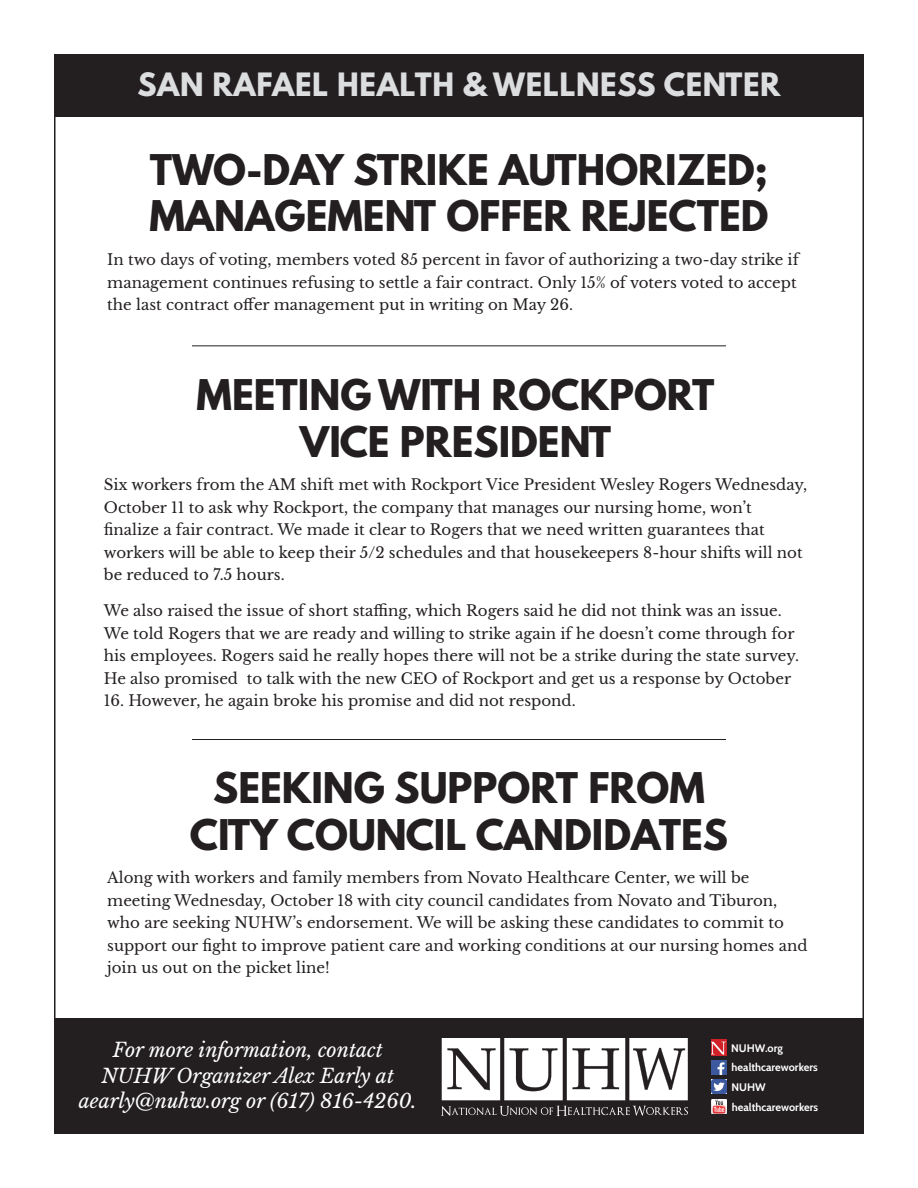
<style>
.page{position:relative;width:918px;height:1188px;background:#fff}
.page>*{position:absolute;margin:0;border:0;box-sizing:border-box;transform-origin:0 0}
.t1{font:700 37.5px/46.5px "League Spartan";color:#231f20;text-align:center}
.t2{font:700 28.5px "League Spartan";letter-spacing:.02em;color:#dcdddf}
.t3{font:italic 19.5px/25.5px "Libre Baskerville";color:#fff;text-align:center}
.t4{font:15px/22.5px "Libre Baskerville";color:#231f20}
.t5{font:700 10.95px "Cabin";color:#fff}
</style>
<div class="page">
<div style="left:54px;top:1018px;width:809px;height:115px;background:#231f20"></div>
<img style="left:442px;top:1038px;width:246px;height:77px">
<img style="left:711px;top:1040px;width:16px;height:15px">
<img style="left:711px;top:1060px;width:15px;height:15px">
<img style="left:711px;top:1080px;width:15px;height:14px">
<img style="left:711px;top:1100px;width:15px;height:14px">
<div style="left:54px;top:54px;width:810px;height:63px;background:#231f20"></div>
<hr style="left:192px;top:345px;width:534px;height:1px;background:#231f20">
<hr style="left:192px;top:739px;width:534px;height:1px;background:#231f20">
<p class="t2" style="left:137px;top:62px;width:645px">SAN RAFAEL HEALTH &amp; WELLNESS CENTER</p>
<p class="t1" style="left:149px;top:146px;width:621px;text-align:left">TWO-DAY STRIKE AUTHORIZED;<br>MANAGEMENT OFFER REJECTED</p>
<p class="t4" style="left:107px;top:248px;width:693px">In two days of voting, members voted 85 percent in favor of authorizing a two-day strike if management continues refusing to settle a fair contract. Only 15% of voters voted to accept the last contract offer management put in writing on May 26.</p>
<p class="t1" style="left:197px;top:371px;width:519px">MEETING WITH ROCKPORT<br>VICE PRESIDENT</p>
<p class="t4" style="left:104px;top:474px;width:705px">Six workers from the AM shift met with Rockport Vice President Wesley Rogers Wednesday, October 11 to ask why Rockport, the company that manages our nursing home, won’t finalize a fair contract. We made it clear to Rogers that we need written guarantees that workers will be able to keep their 5/2 schedules and that housekeepers 8-hour shifts will not be reduced to 7.5 hours.</p>
<p class="t4" style="left:104px;top:600px;width:697px">We also raised the issue of short staffing, which Rogers said he did not think was an issue.<br>We told Rogers that we are ready and willing to strike again if he doesn’t come through for his employees. Rogers said he really hopes there will not be a strike during the state survey.<br>He also promised to talk with the new CEO of Rockport and get us a response by October</p>
<p class="t4" style="left:104px;top:690px;width:473px">16. However, he again broke his promise and did not respond.</p>
<p class="t1" style="left:190px;top:764px;width:540px">SEEKING SUPPORT FROM<br>CITY COUNCIL CANDIDATES</p>
<p class="t4" style="left:107px;top:867px;width:702px">Along with workers and family members from Novato Healthcare Center, we will be meeting Wednesday, October 18 with city council candidates from Novato and Tiburon, who are seeking NUHW’s endorsement. We will be asking these candidates to commit to support our fight to improve patient care and working conditions at our nursing homes and join us out on the picket line!</p>
<p class="t3" style="left:79px;top:1038px;width:339px">For more information, contact<br>NUHW Organizer Alex Early at aearly@nuhw.org or (617) 816-4260.</p>
<p class="t5" style="left:731px;top:1041px;width:53px">NUHW.org</p>
<p class="t5" style="left:732px;top:1061px;width:88px">healthcareworkers</p>
<p class="t5" style="left:732px;top:1081px;width:36px">NUHW</p>
<p class="t5" style="left:732px;top:1101px;width:88px">healthcareworkers</p>
</div>
